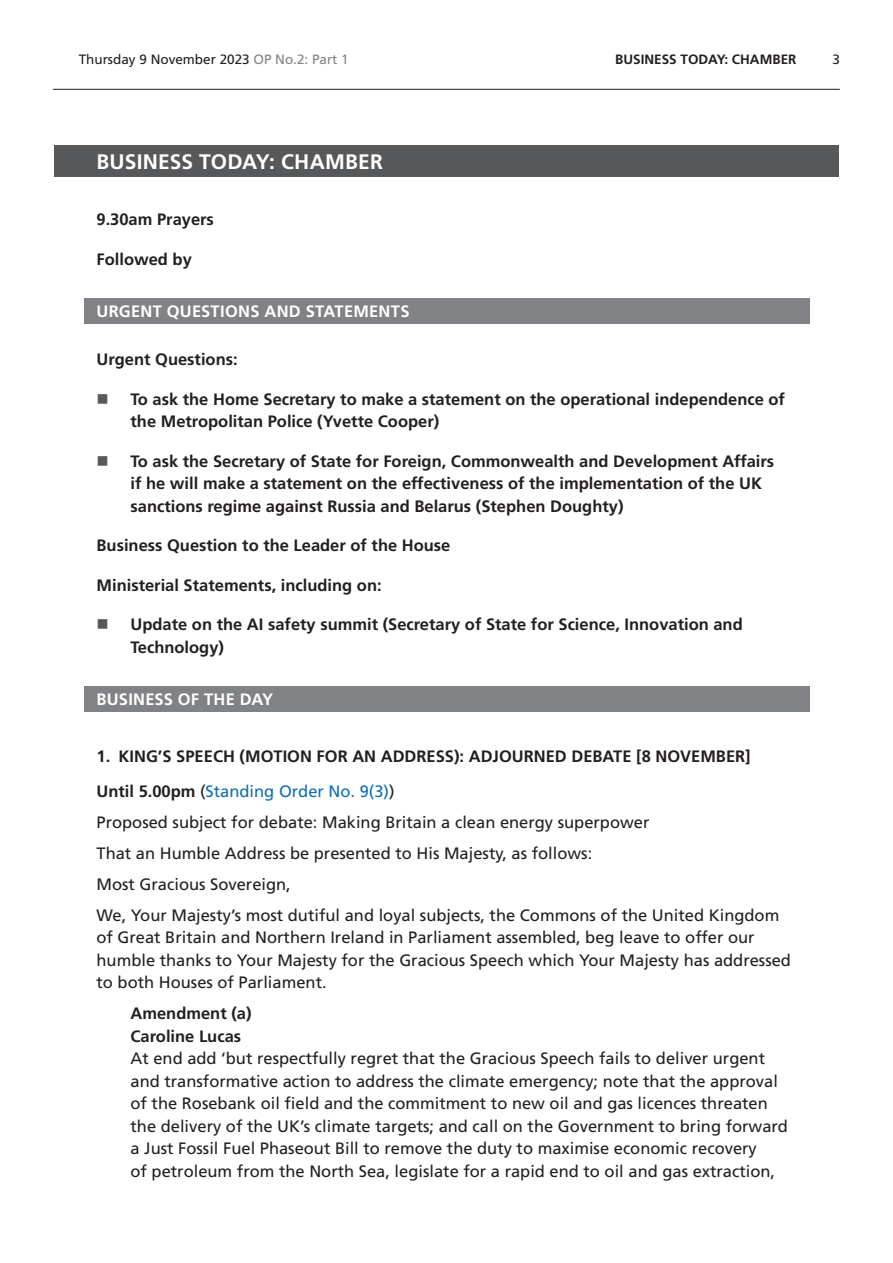
<style>
.page{position:relative;width:893px;height:1263px;background:#fff}
.page>*{position:absolute;margin:0;border:0;box-sizing:border-box;transform-origin:0 0}
.Heading1Grey{font:700 21px "Frutiger LT Std";letter-spacing:.01em;color:#fff}
.NormalIndented{font:16.5px/22.5px "Frutiger LT Std";color:#231f20}
.NumberedHeading{font:700 16.5px/22.5px "Frutiger LT Std";color:#231f20}
.BoldTimingHeading{font:700 16.5px "Frutiger LT Std";color:#231f20}
.Heading2Grey{font:700 16.5px "Frutiger LT Std";letter-spacing:.015em;color:#fff}
.BoldTimingHeading-2{font:16.5px "Frutiger LT Std";color:#0f6eb8}
.MotionAmmendmentSpon{font:700 16.5px "Frutiger LT Std";color:#231f20}
.t1{font:13.5px "Frutiger LT Std";color:#231f20}
.t2{font:700 13.5px "Frutiger LT Std";color:#231f20}
.s1{color:#808285}
.s2{font-weight:700;color:#231f20}
.s3{color:#231f20}
</style>
<div class="page">
<hr style="left:53px;top:89px;width:787px;height:1px;background:#231f20">
<div style="left:54px;top:146px;width:785px;height:31px;background:#57585a"></div>
<div style="left:84px;top:298px;width:725px;height:25px;background:#808285"></div>
<div style="left:84px;top:686px;width:725px;height:25px;background:#808285"></div>
<p class="t1" style="left:79px;top:52px;width:272px">Thursday 9 November 2023 <span class="s1">OP No.2: Part 1</span></p>
<p class="t2" style="left:615px;top:52px;width:17px">Business</p>
<p class="t2" style="left:680px;top:52px;width:28px">Today</p>
<p class="t2" style="left:724px;top:52px;width:26px">: Chamber</p>
<p class="t1" style="left:832px;top:52px;width:9px">3</p>
<h2 class="Heading1Grey" style="left:97px;top:149px;width:288px">BUSINESS TODAY: CHAMBER</h2>
<p class="BoldTimingHeading" style="left:97px;top:210px;width:119px">9.30am Prayers</p>
<p class="BoldTimingHeading" style="left:97px;top:249px;width:97px">Followed by</p>
<h2 class="Heading2Grey" style="left:97px;top:302px;width:315px">URGENT QUESTIONS AND STATEMENTS</h2>
<p class="BoldTimingHeading" style="left:97px;top:350px;width:143px">Urgent Questions:</p>
<p class="NumberedHeading" style="left:131px;top:388px;width:656px">To ask the Home Secretary to make a statement on the operational independence of the Metropolitan Police (Yvette Cooper)</p>
<p class="NumberedHeading" style="left:131px;top:450px;width:645px">To ask the Secretary of State for Foreign, Commonwealth and Development Affairs if he will make a statement on the effectiveness of the implementation of the UK sanctions regime against Russia and Belarus (Stephen Doughty)</p>
<p class="BoldTimingHeading" style="left:97px;top:536px;width:355px">Business Question to the Leader of the House</p>
<p class="BoldTimingHeading" style="left:97px;top:575px;width:287px">Ministerial Statements, including on:</p>
<p class="NumberedHeading" style="left:131px;top:613px;width:614px">Update on the AI safety summit (Secretary of State for Science, Innovation and<br>Technology)</p>
<h2 class="Heading2Grey" style="left:97px;top:689px;width:178px">BUSINESS OF THE DAY</h2>
<h3 class="NumberedHeading" style="left:97px;top:745px;width:656px">1. KING’S SPEECH (MOTION FOR AN ADDRESS): ADJOURNED DEBATE [8 NOVEMBER]</h3>
<p class="BoldTimingHeading-2" style="left:97px;top:781px;width:299px"><span class="s2">Until 5.00pm</span> <span class="s3">(</span>Standing Order No. 9(3)<span class="s3">)</span></p>
<p class="NormalIndented" style="left:97px;top:811px;width:554px">Proposed subject for debate: Making Britain a clean energy superpower</p>
<p class="NormalIndented" style="left:97px;top:842px;width:497px">That an Humble Address be presented to His Majesty, as follows:</p>
<p class="NormalIndented" style="left:97px;top:873px;width:196px">Most Gracious Sovereign,</p>
<p class="NormalIndented" style="left:97px;top:904px;width:696px">We, Your Majesty’s most dutiful and loyal subjects, the Commons of the United Kingdom of Great Britain and Northern Ireland in Parliament assembled, beg leave to offer our humble thanks to Your Majesty for the Gracious Speech which Your Majesty has addressed to both Houses of Parliament.</p>
<p class="MotionAmmendmentSpon" style="left:131px;top:1004px;width:123px">Amendment (a)</p>
<p class="MotionAmmendmentSpon" style="left:131px;top:1026px;width:112px">Caroline Lucas</p>
<p class="NormalIndented" style="left:131px;top:1047px;width:659px">At end add ‘but respectfully regret that the Gracious Speech fails to deliver urgent and transformative action to address the climate emergency; note that the approval of the Rosebank oil field and the commitment to new oil and gas licences threaten the delivery of the UK’s climate targets; and call on the Government to bring forward a Just Fossil Fuel Phaseout Bill to remove the duty to maximise economic recovery<br>of petroleum from the North Sea, legislate for a rapid end to oil and gas extraction,</p>
</div>
